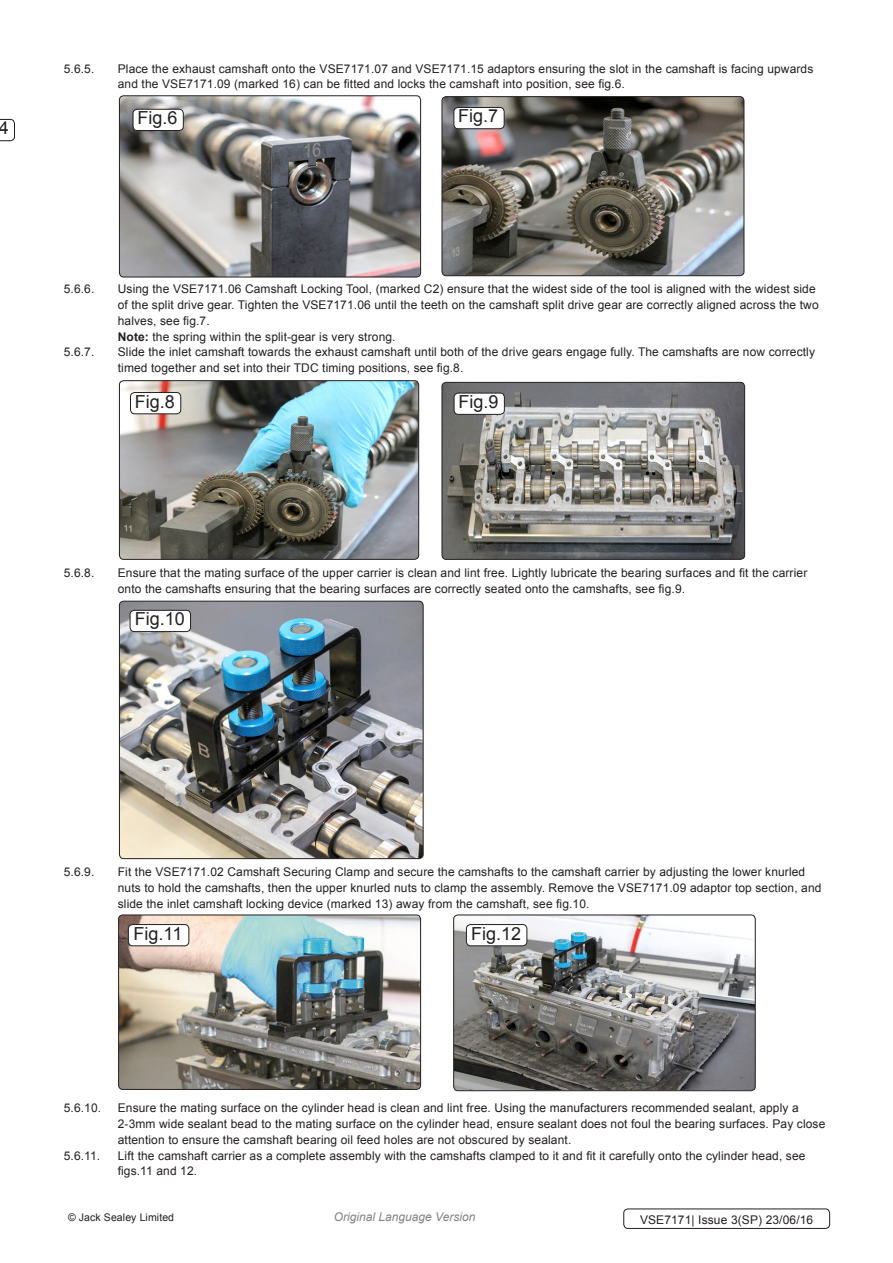
<style>
.page{position:relative;width:893px;height:1263px;background:#fff}
.page>*{position:absolute;margin:0;border:0;box-sizing:border-box;transform-origin:0 0}
.t1{font:18px "Arial";color:#231f20}
.Body{font:12px/15.8px "Arial";letter-spacing:.01em;color:#231f20}
.Body__Footer{font:12px "Arial";letter-spacing:.01em;color:#231f20}
.t2{font:italic 12px "Arial";color:#808285}
.Body__Justified__7pt{font:10.5px "Arial";letter-spacing:.01em;color:#231f20}
.s1{font-weight:700}
</style>
<div class="page">
<img style="left:442px;top:97px;width:302px;height:179px">
<div style="left:442px;top:96px;width:302px;height:180px;border:1px solid #231f20;border-radius:4px"></div>
<img style="left:119px;top:97px;width:302px;height:180px">
<div style="left:119px;top:95px;width:302px;height:182px;border:1px solid #231f20;border-radius:4px"></div>
<div style="left:454px;top:107px;width:50px;height:22px;background:#fff;border-radius:4px"></div>
<div style="left:453px;top:107px;width:51px;height:22px;border:1px solid #231f20;border-radius:4px"></div>
<div style="left:133px;top:109px;width:50px;height:22px;background:#fff;border-radius:4px"></div>
<div style="left:133px;top:109px;width:51px;height:22px;border:1px solid #231f20;border-radius:4px"></div>
<img style="left:442px;top:382px;width:303px;height:177px">
<div style="left:442px;top:382px;width:303px;height:178px;border:1px solid #231f20;border-radius:4px"></div>
<div style="left:454px;top:393px;width:50px;height:21px;background:#fff;border-radius:4px"></div>
<div style="left:454px;top:393px;width:51px;height:22px;border:1px solid #231f20;border-radius:4px"></div>
<img style="left:121px;top:381px;width:298px;height:178px">
<div style="left:119px;top:380px;width:300px;height:180px;border:1px solid #231f20;border-radius:4px"></div>
<div style="left:130px;top:392px;width:51px;height:22px;background:#fff;border-radius:4px"></div>
<div style="left:130px;top:392px;width:51px;height:22px;border:1px solid #231f20;border-radius:4px"></div>
<img style="left:119px;top:601px;width:304px;height:258px">
<div style="left:119px;top:601px;width:304px;height:258px;border:1px solid #231f20;border-radius:4px"></div>
<div style="left:130px;top:610px;width:61px;height:22px;background:#fff;border-radius:4px"></div>
<div style="left:130px;top:610px;width:61px;height:22px;border:1px solid #231f20;border-radius:4px"></div>
<img style="left:120px;top:916px;width:299px;height:172px">
<div style="left:118px;top:914px;width:303px;height:176px;border:1px solid #231f20;border-radius:4px"></div>
<img style="left:455px;top:916px;width:300px;height:175px">
<div style="left:453px;top:914px;width:303px;height:177px;border:1px solid #231f20;border-radius:4px"></div>
<div style="left:128px;top:924px;width:61px;height:22px;background:#fff;border-radius:4px"></div>
<div style="left:128px;top:924px;width:61px;height:22px;border:1px solid #231f20;border-radius:4px"></div>
<div style="left:466px;top:924px;width:61px;height:22px;background:#fff;border-radius:4px"></div>
<div style="left:466px;top:924px;width:61px;height:22px;border:1px solid #231f20;border-radius:4px"></div>
<svg style="left:0;top:119px;width:15px;height:22px"></svg>
<div style="left:623px;top:1208px;width:207px;height:21px;border:1px solid #231f20;border-radius:4px"></div>
<p class="t1" style="left:-1px;top:116px;width:12px">4</p>
<p class="Body" style="left:64px;top:61px;width:32px">5.6.5.</p>
<p class="Body" style="left:118px;top:61px;width:697px">Place the exhaust camshaft onto the VSE7171.07 and VSE7171.15 adaptors ensuring the slot in the camshaft is facing upwards and the VSE7171.09 (marked 16) can be fitted and locks the camshaft into position, see fig.6.</p>
<p class="t1" style="left:137px;top:106px;width:42px">Fig.6</p>
<p class="t1" style="left:458px;top:104px;width:42px">Fig.7</p>
<p class="Body" style="left:64px;top:281px;width:32px">5.6.6.</p>
<p class="Body" style="left:118px;top:281px;width:702px">Using the VSE7171.06 Camshaft Locking Tool, (marked C2) ensure that the widest side of the tool is aligned with the widest side of the split drive gear. Tighten the VSE7171.06 until the teeth on the camshaft split drive gear are correctly aligned across the two halves, see fig.7.</p>
<p class="Body" style="left:118px;top:329px;width:279px"><span class="s1">Note:</span> the spring within the split-gear is very strong.</p>
<p class="Body" style="left:64px;top:344px;width:32px">5.6.7.</p>
<p class="Body" style="left:118px;top:344px;width:699px">Slide the inlet camshaft towards the exhaust camshaft until both of the drive gears engage fully. The camshafts are now correctly timed together and set into their TDC timing positions, see fig.8.</p>
<p class="t1" style="left:135px;top:389px;width:42px">Fig.8</p>
<p class="t1" style="left:458px;top:390px;width:42px">Fig.9</p>
<p class="Body" style="left:64px;top:565px;width:32px">5.6.8.</p>
<p class="Body" style="left:118px;top:565px;width:691px">Ensure that the mating surface of the upper carrier is clean and lint free. Lightly lubricate the bearing surfaces and fit the carrier onto the camshafts ensuring that the bearing surfaces are correctly seated onto the camshafts, see fig.9.</p>
<p class="t1" style="left:135px;top:607px;width:52px">Fig.10</p>
<p class="Body" style="left:64px;top:864px;width:32px">5.6.9.</p>
<p class="Body" style="left:118px;top:864px;width:705px">Fit the VSE7171.02 Camshaft Securing Clamp and secure the camshafts to the camshaft carrier by adjusting the lower knurled nuts to hold the camshafts, then the upper knurled nuts to clamp the assembly. Remove the VSE7171.09 adaptor top section, and slide the inlet camshaft locking device (marked 13) away from the camshaft, see fig.10.</p>
<p class="t1" style="left:134px;top:921px;width:50px">Fig.11</p>
<p class="t1" style="left:471px;top:921px;width:52px">Fig.12</p>
<p class="Body" style="left:64px;top:1100px;width:39px">5.6.10.</p>
<p class="Body" style="left:118px;top:1100px;width:709px">Ensure the mating surface on the cylinder head is clean and lint free. Using the manufacturers recommended sealant, apply a<br>2-3mm wide sealant bead to the mating surface on the cylinder head, ensure sealant does not foul the bearing surfaces. Pay close attention to ensure the camshaft bearing oil feed holes are not obscured by sealant.</p>
<p class="Body" style="left:64px;top:1148px;width:38px">5.6.11.</p>
<p class="Body" style="left:118px;top:1148px;width:689px">Lift the camshaft carrier as a complete assembly with the camshafts clamped to it and fit it carefully onto the cylinder head, see figs.11 and 12.</p>
<p class="Body__Justified__7pt" style="left:68px;top:1210px;width:108px">© Jack Sealey Limited</p>
<p class="t2" style="left:334px;top:1209px;width:143px">Original Language Version</p>
<p class="Body__Footer" style="left:640px;top:1212px;width:175px">VSE7171| Issue 3(SP) 23/06/16</p>
</div>
